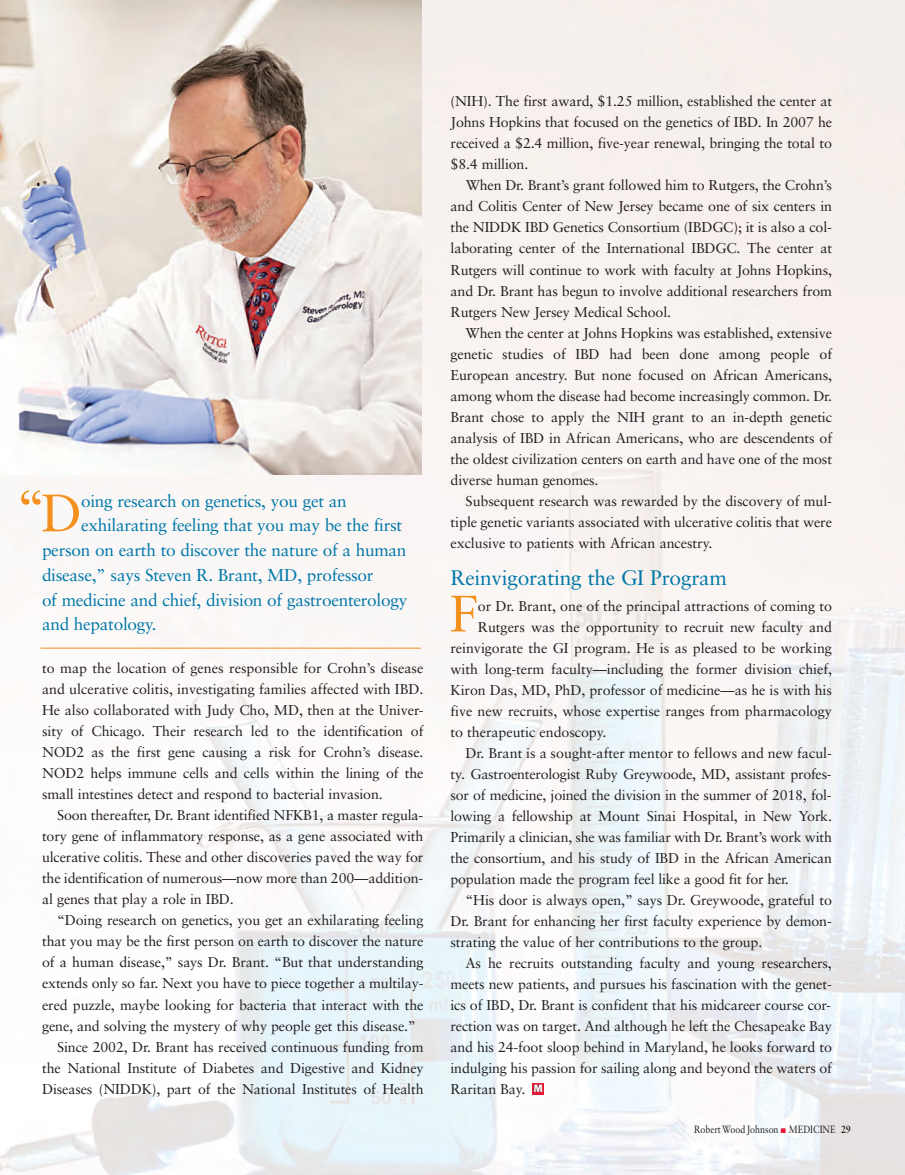
<style>
.page{position:relative;width:905px;height:1175px;background:#fff}
.page>*{position:absolute;margin:0;border:0;box-sizing:border-box;transform-origin:0 0}
.t1{font:54px "Sabon";color:#f4901d}
.t2{font:52.65px "Sabon";color:#f4901d}
.t3{font:51.3px "Sabon";color:#f4901d}
.t4{font:21px "Sabon";letter-spacing:-.01em;color:#0077a8}
.t5{font:17.25px "Sabon";letter-spacing:-.015em;color:#0077a8}
.t6{font:14.25px/21px "Sabon";letter-spacing:-.01em;color:#231f20;text-align:justify}
.t7{font:10.5px "Sabon";color:#231f20;scale:.85 1}
.s1{font-family:"Formata BQ";font-weight:700;font-size:10.5px}
.s2{color:#e51836}
.s3{font-weight:700}
</style>
<div class="page">
<div style="left:0;top:0;width:904px;height:1174px;background:#fff;opacity:.3"></div>
<img style="left:0;top:0;width:421px;height:475px">
<div style="left:532px;top:1083px;width:12px;height:11px;background:#e51836"></div>
<hr style="left:40px;top:647px;width:380px;height:1px;background:#f4901d">
<h1 class="t1" style="left:16px;top:477px;width:32px">“</h1>
<h2 class="t2" style="left:41px;top:481px;width:42px">D</h2>
<p class="t5" style="left:81px;top:490px;width:267px">oing research on genetics, you get an</p>
<p class="t5" style="left:81px;top:515px;width:323px">exhilarating feeling that you may be the first</p>
<p class="t5" style="left:42px;top:540px;width:366px">person on earth to discover the nature of a human</p>
<p class="t5" style="left:42px;top:564px;width:333px">disease,” says Steven R. Brant, MD, professor</p>
<p class="t5" style="left:42px;top:589px;width:367px">of medicine and chief, division of gastroenterology</p>
<p class="t5" style="left:42px;top:614px;width:116px">and hepatology.</p>
<p class="t6" style="left:42px;top:657px;width:383px">to map the location of genes responsible for Crohn’s disease and ulcerative colitis, investigating families affected with IBD.<br>He also collaborated with Judy Cho, MD, then at the Univer&shy;sity of Chicago. Their research led to the identification of NOD2 as the first gene causing a risk for Crohn’s disease.<br>NOD2 helps immune cells and cells within the lining of the small intestines detect and respond to bacterial invasion.</p>
<p class="t6" style="left:42px;top:804px;width:383px;text-indent:15px">Soon thereafter, Dr. Brant identified NFKB1, a master regula&shy;tory gene of inflammatory response, as a gene associated with ulcerative colitis. These and other discoveries paved the way for the identification of numerous—now more than 200—addition&shy;al genes that play a role in IBD.</p>
<p class="t6" style="left:57px;top:909px;width:368px">“Doing research on genetics, you get an exhilarating feeling</p>
<p class="t6" style="left:42px;top:930px;width:383px">that you may be the first person on earth to discover the nature</p>
<p class="t6" style="left:42px;top:951px;width:383px">of a human disease,” says Dr. Brant. “But that understanding</p>
<p class="t6" style="left:42px;top:972px;width:383px">extends only so far. Next you have to piece together a multilay-</p>
<p class="t6" style="left:42px;top:993px;width:383px">ered puzzle, maybe looking for bacteria that interact with the</p>
<p class="t6" style="left:42px;top:1014px;width:375px">gene, and solving the mystery of why people get this disease.”</p>
<p class="t6" style="left:57px;top:1035px;width:368px">Since 2002, Dr. Brant has received continuous funding from</p>
<p class="t6" style="left:42px;top:1056px;width:383px">the National Institute of Diabetes and Digestive and Kidney</p>
<p class="t6" style="left:42px;top:1077px;width:383px">Diseases (NIDDK), part of the National Institutes of Health</p>
<p class="t6" style="left:450px;top:91px;width:383px">(NIH). The first award, $1.25 million, established the center at Johns Hopkins that focused on the genetics of IBD. In 2007 he received a $2.4 million, five-year renewal, bringing the total to $8.4 million.</p>
<p class="t6" style="left:450px;top:175px;width:383px;text-indent:15px">When Dr. Brant’s grant followed him to Rutgers, the Crohn’s and Colitis Center of New Jersey became one of six centers in the NIDDK IBD Genetics Consortium (IBDGC); it is also a col&shy;laborating center of the International IBDGC. The center at Rutgers will continue to work with faculty at Johns Hopkins, and Dr. Brant has begun to involve additional researchers from Rutgers New Jersey Medical School.</p>
<p class="t6" style="left:450px;top:322px;width:383px;text-indent:15px">When the center at Johns Hopkins was established, extensive genetic studies of IBD had been done among people of European ancestry. But none focused on African Americans, among whom the disease had become increasingly common. Dr.<br>Brant chose to apply the NIH grant to an in-depth genetic analysis of IBD in African Americans, who are descendents of the oldest civilization centers on earth and have one of the most diverse human genomes.</p>
<p class="t6" style="left:450px;top:490px;width:383px;text-indent:15px">Subsequent research was rewarded by the discovery of mul&shy;tiple genetic variants associated with ulcerative colitis that were exclusive to patients with African ancestry.</p>
<h3 class="t4" style="left:450px;top:565px;width:278px">Reinvigorating the GI Program</h3>
<h3 class="t3" style="left:449px;top:583px;width:30px">F</h3>
<p class="t6" style="left:478px;top:595px;width:355px">or Dr. Brant, one of the principal attractions of coming to</p>
<p class="t6" style="left:478px;top:616px;width:355px">Rutgers was the opportunity to recruit new faculty and</p>
<p class="t6" style="left:450px;top:637px;width:383px">reinvigorate the GI program. He is as pleased to be working</p>
<p class="t6" style="left:450px;top:658px;width:383px">with long-term faculty—including the former division chief,</p>
<p class="t6" style="left:450px;top:679px;width:383px">Kiron Das, MD, PhD, professor of medicine—as he is with his</p>
<p class="t6" style="left:450px;top:700px;width:383px">five new recruits, whose expertise ranges from pharmacology</p>
<p class="t6" style="left:450px;top:721px;width:157px">to therapeutic endoscopy.</p>
<p class="t6" style="left:465px;top:742px;width:368px">Dr. Brant is a sought-after mentor to fellows and new facul-</p>
<p class="t6" style="left:450px;top:763px;width:383px">ty. Gastroenterologist Ruby Greywoode, MD, assistant profes-</p>
<p class="t6" style="left:450px;top:784px;width:383px">sor of medicine, joined the division in the summer of 2018, fol-</p>
<p class="t6" style="left:450px;top:805px;width:383px">lowing a fellowship at Mount Sinai Hospital, in New York.</p>
<p class="t6" style="left:450px;top:826px;width:383px">Primarily a clinician, she was familiar with Dr. Brant’s work with</p>
<p class="t6" style="left:450px;top:847px;width:383px">the consortium, and his study of IBD in the African American</p>
<p class="t6" style="left:450px;top:868px;width:340px">population made the program feel like a good fit for her.</p>
<p class="t6" style="left:465px;top:889px;width:368px">“His door is always open,” says Dr. Greywoode, grateful to</p>
<p class="t6" style="left:450px;top:910px;width:383px">Dr. Brant for enhancing her first faculty experience by demon-</p>
<p class="t6" style="left:450px;top:931px;width:313px">strating the value of her contributions to the group.</p>
<p class="t6" style="left:465px;top:952px;width:368px">As he recruits outstanding faculty and young researchers,</p>
<p class="t6" style="left:450px;top:973px;width:383px">meets new patients, and pursues his fascination with the genet-</p>
<p class="t6" style="left:450px;top:994px;width:382px">ics of IBD, Dr. Brant is confident that his midcareer course cor-</p>
<p class="t6" style="left:450px;top:1015px;width:383px">rection was on target. And although he left the Chesapeake Bay</p>
<p class="t6" style="left:450px;top:1036px;width:383px">and his 24-foot sloop behind in Maryland, he looks forward to</p>
<p class="t6" style="left:450px;top:1057px;width:383px">indulging his passion for sailing along and beyond the waters of</p>
<p class="t6" style="left:450px;top:1078px;width:93px">Raritan Bay. <span class="s1">M</span></p>
<p class="t7" style="left:694px;top:1123px;width:186px">Robert Wood Johnson <span class="s2">■</span> MEDICINE <span class="s3">29</span></p>
</div>
